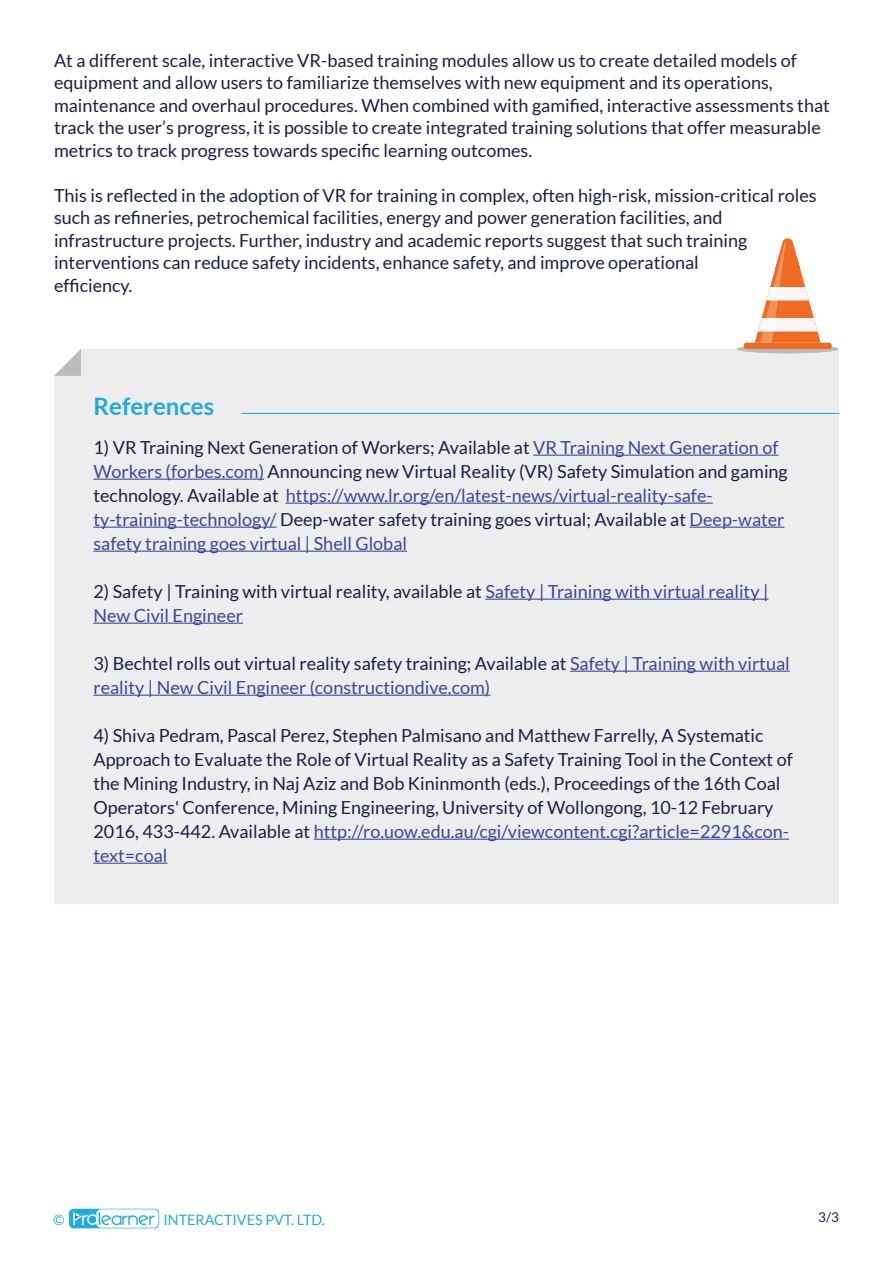
<style>
.page{position:relative;width:893px;height:1263px;background:#fff}
.page>*{position:absolute;margin:0;border:0;box-sizing:border-box;transform-origin:0 0}
.t1{font:700 24px "Lato";color:#22a9e1}
.t2{font:18px/24px "Lato";color:#1b1e4b}
.t3{font:18px/24px "Lato";color:#3d459c}
.t4{font:14.4px "Lato";color:#22a9e1}
.t5{font:13.5px "Lato";color:#1b1e4b}
.s1{color:#3d459c}
.s2{color:#1b1e4b}
</style>
<div class="page">
<div style="left:54px;top:349px;width:785px;height:555px;background:#ededed"></div>
<hr style="left:533px;top:455px;width:245px;height:1px;background:#3d459c">
<hr style="left:93px;top:479px;width:171px;height:1px;background:#3d459c">
<hr style="left:286px;top:503px;width:427px;height:1px;background:#3d459c">
<hr style="left:93px;top:527px;width:184px;height:1px;background:#3d459c">
<hr style="left:690px;top:527px;width:94px;height:1px;background:#3d459c">
<hr style="left:93px;top:551px;width:314px;height:1px;background:#3d459c">
<hr style="left:485px;top:599px;width:283px;height:1px;background:#3d459c">
<hr style="left:93px;top:623px;width:150px;height:1px;background:#3d459c">
<hr style="left:570px;top:671px;width:220px;height:1px;background:#3d459c">
<hr style="left:93px;top:695px;width:397px;height:1px;background:#3d459c">
<hr style="left:314px;top:839px;width:475px;height:1px;background:#3d459c">
<hr style="left:93px;top:863px;width:74px;height:1px;background:#3d459c">
<div style="left:736px;top:344px;width:103px;height:9px;background:#bbb;border-radius:50%"></div>
<div style="left:744px;top:343px;width:88px;height:6px;background:#ef6a22;border-radius:2px"></div>
<svg style="left:755px;top:238px;width:66px;height:105px"></svg>
<hr style="left:242px;top:413px;width:597px;height:1px;background:#24ace3">
<svg style="left:54px;top:349px;width:27px;height:27px"></svg>
<svg style="left:69px;top:1209px;width:90px;height:19px"></svg>
<p class="t2" style="left:54px;top:49px;width:777px;line-height:22.5px">At a different scale, interactive VR-based training modules allow us to create detailed models of equipment and allow users to familiarize themselves with new equipment and its operations, maintenance and overhaul procedures. When combined with gamified, interactive assessments that track the user’s progress, it is possible to create integrated training solutions that offer measurable metrics to track progress towards specific learning outcomes.</p>
<p class="t2" style="left:54px;top:184px;width:764px;line-height:22.5px">This is reflected in the adoption of VR for training in complex, often high-risk, mission-critical roles such as refineries, petrochemical facilities, energy and power generation facilities, and infrastructure projects. Further, industry and academic reports suggest that such training interventions can reduce safety incidents, enhance safety, and improve operational<br>efficiency.</p>
<h1 class="t1" style="left:93px;top:392px;width:122px">References</h1>
<p class="t2" style="left:93px;top:435px;width:696px">1) VR Training Next Generation of Workers; Available at <span class="s1">VR Training Next Generation of Workers (forbes.com)</span> Announcing new Virtual Reality (VR) Safety Simulation and gaming technology. Available at <span class="s1">https://www.lr.org/en/latest-news/virtual-reality-safe&shy;ty-training-technology/</span> Deep-water safety training goes virtual; Available at <span class="s1">Deep-water safety training goes virtual | Shell Global</span></p>
<p class="t3" style="left:93px;top:579px;width:676px"><span class="s2">2) Safety | Training with virtual reality, available at</span> Safety | Training with virtual reality |<br>New Civil Engineer</p>
<p class="t3" style="left:93px;top:651px;width:698px"><span class="s2">3) Bechtel rolls out virtual reality safety training; Available at</span> Safety | Training with virtual reality | New Civil Engineer (constructiondive.com)</p>
<p class="t2" style="left:93px;top:723px;width:701px">4) Shiva Pedram, Pascal Perez, Stephen Palmisano and Matthew Farrelly, A Systematic Approach to Evaluate the Role of Virtual Reality as a Safety Training Tool in the Context of the Mining Industry, in Naj Aziz and Bob Kininmonth (eds.), Proceedings of the 16th Coal Operators' Conference, Mining Engineering, University of Wollongong, 10-12 February 2016, 433-442. Available at <span class="s1">http://ro.uow.edu.au/cgi/viewcontent.cgi?article=2291&amp;con&shy;text=coal</span></p>
<p class="t4" style="left:53px;top:1212px;width:13px">©</p>
<p class="t4" style="left:164px;top:1212px;width:163px">INTERACTIVES PVT. LTD.</p>
<p class="t5" style="left:818px;top:1209px;width:22px">3/3</p>
</div>
